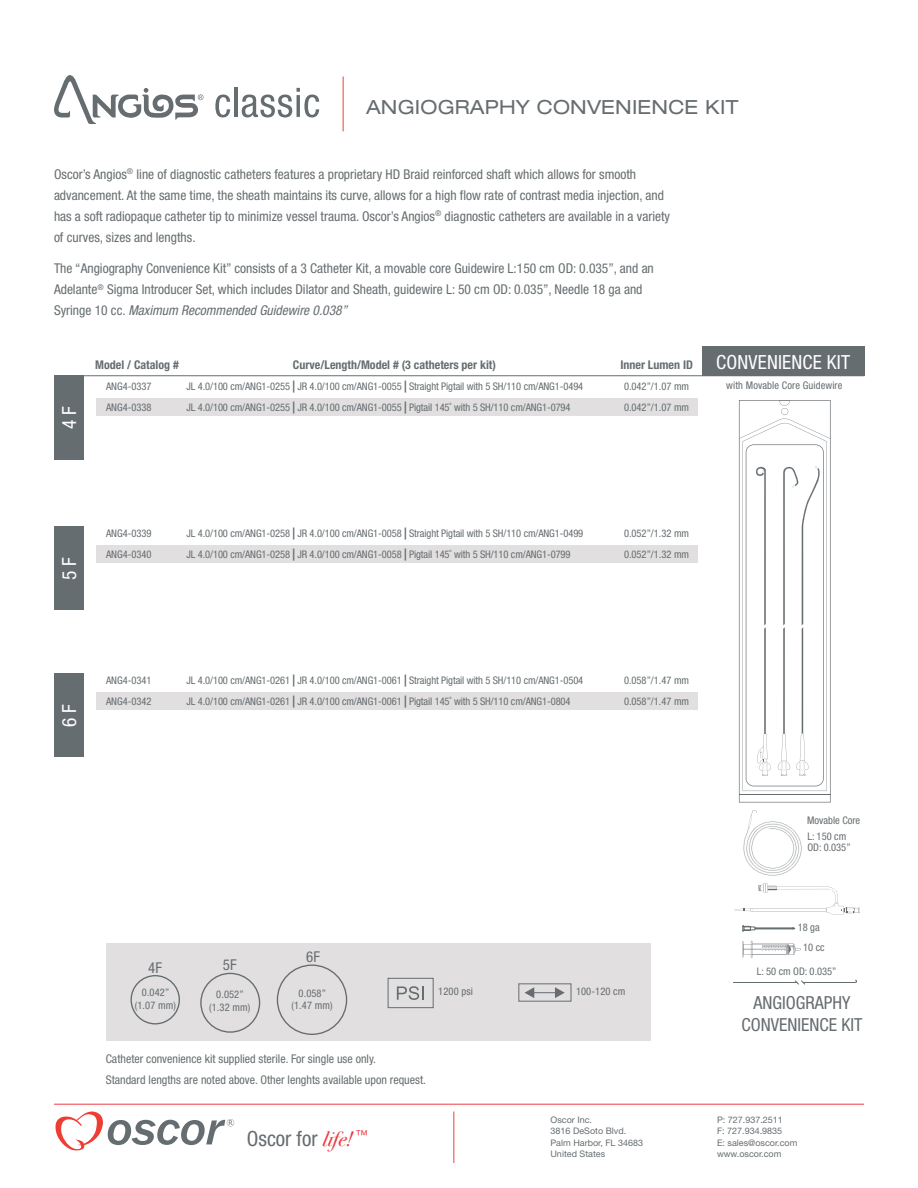
<style>
.page{position:relative;width:918px;height:1188px;background:#fff}
.page>*{position:absolute;margin:0;border:0;box-sizing:border-box;transform-origin:0 0}
.t1{font:condensed 21px "Helvetica Neue";color:#666d70}
.t2{font:expanded 19.5px "Helvetica Neue";letter-spacing:.01em;color:#666d70}
.t3{font:condensed 19.5px "Helvetica Neue";letter-spacing:.01em;color:#fff}
.t4{font:condensed 18px "Helvetica Neue";color:#666d70}
.t5{font:condensed 15px "Helvetica Neue";color:#666d70}
.t6{font:condensed 13.5px/21px "Helvetica Neue";color:#666d70}
.t7{font:condensed 12px "Helvetica Neue";color:#666d70}
.t8{font:700 condensed 12px "Helvetica Neue";color:#666d70}
.t9{font:condensed 10.5px "Helvetica Neue";letter-spacing:-.01em;color:#666d70}
.t10{font:condensed 10.5px "Helvetica Neue";letter-spacing:.01em;color:#666d70}
.t11{font:9px "Helvetica Neue";color:#666d70}
.s1{font-style:italic}
.s2{font-weight:700;font-stretch:normal;font-size:12px}
.s3{font-family:"Bodoni Svty Two ITCTT Book Ita";font-stretch:normal;color:#ee3a41}
</style>
<div class="page">
<div style="left:96px;top:398px;width:602px;height:18px;background:#e1dfe0"></div>
<div style="left:96px;top:545px;width:602px;height:18px;background:#e1dfe0"></div>
<div style="left:96px;top:692px;width:602px;height:18px;background:#e1dfe0"></div>
<svg style="left:55px;top:1111px;width:179px;height:40px"></svg>
<hr style="left:54px;top:1104px;width:810px;height:1px;background:#ee3a41">
<hr style="left:454px;top:1112px;width:1px;height:51px;background:#ee3e34">
<svg style="left:743px;top:810px;width:59px;height:66px"></svg>
<svg style="left:735px;top:883px;width:125px;height:31px"></svg>
<hr style="left:733px;top:982px;width:64px;height:1px;background:#666d70">
<hr style="left:803px;top:982px;width:52px;height:1px;background:#666d70">
<svg style="left:795px;top:980px;width:10px;height:5px"></svg>
<svg style="left:742px;top:925px;width:53px;height:7px"></svg>
<svg style="left:742px;top:941px;width:58px;height:17px"></svg>
<hr style="left:54px;top:375px;width:810px;height:1px;background:#666d70">
<div style="left:54px;top:376px;width:29px;height:84px;background:#666d70"></div>
<div style="left:54px;top:526px;width:29px;height:84px;background:#666d70"></div>
<div style="left:54px;top:674px;width:29px;height:84px;background:#666d70"></div>
<hr style="left:343px;top:76px;width:1px;height:55px;background:#ee3e34">
<svg style="left:215px;top:95px;width:15px;height:22px"></svg>
<hr style="left:234px;top:88px;width:3px;height:29px;background:#666d70">
<svg style="left:242px;top:88px;width:77px;height:29px"></svg>
<svg style="left:54px;top:75px;width:149px;height:49px"></svg>
<div style="left:107px;top:944px;width:544px;height:97px;background:#e1dfe0"></div>
<div style="left:130px;top:975px;width:50px;height:50px;border:1px solid #666d70;border-radius:50%"></div>
<div style="left:200px;top:973px;width:60px;height:60px;border:1px solid #666d70;border-radius:50%"></div>
<div style="left:277px;top:964px;width:70px;height:71px;border:1px solid #666d70;border-radius:50%"></div>
<div style="left:388px;top:978px;width:45px;height:30px;border:1px solid #666d70"></div>
<svg style="left:397px;top:986px;width:27px;height:14px"></svg>
<svg style="left:518px;top:983px;width:54px;height:19px"></svg>
<svg style="left:739px;top:400px;width:92px;height:402px"></svg>
<div style="left:702px;top:347px;width:162px;height:29px;background:#666d70"></div>
<p class="t2" style="left:366px;top:95px;width:374px">ANGIOGRAPHY CONVENIENCE KIT</p>
<p class="t6" style="left:54px;top:163px;width:618px">Oscor’s Angios<sup>®</sup> line of diagnostic catheters features a proprietary HD Braid reinforced shaft which allows for smooth advancement. At the same time, the sheath maintains its curve, allows for a high flow rate of contrast media injection, and has a soft radiopaque catheter tip to minimize vessel trauma. Oscor’s Angios<sup>®</sup> diagnostic catheters are available in a variety of curves, sizes and lengths.</p>
<p class="t6" style="left:54px;top:258px;width:601px">The “Angiography Convenience Kit” consists of a 3 Catheter Kit, a movable core Guidewire L:150 cm OD: 0.035”, and an<br>Adelante<sup>®</sup> Sigma Introducer Set, which includes Dilator and Sheath, guidewire L: 50 cm OD: 0.035”, Needle 18 ga and<br>Syringe 10 cc. <span class="s1">Maximum Recommended Guidewire 0.038”</span></p>
<p class="t3" style="left:58px;top:429px;width:25px;rotate:-90deg">4 F</p>
<p class="t8" style="left:95px;top:357px;width:85px">Model / Catalog #</p>
<p class="t8" style="left:293px;top:357px;width:205px">Curve/Length/Model # (3 catheters per kit)</p>
<p class="t8" style="left:620px;top:357px;width:74px">Inner Lumen ID</p>
<p class="t9" style="left:106px;top:381px;width:47px">ANG4-0337</p>
<p class="t9" style="left:106px;top:402px;width:47px">ANG4-0338</p>
<p class="t9" style="left:186px;top:380px;width:398px">JL 4.0/100 cm/ANG1-0255 <span class="s2">|</span> JR 4.0/100 cm/ANG1-0055 <span class="s2">|</span> Straight Pigtail with 5 SH/110 cm/ANG1-0494</p>
<p class="t9" style="left:187px;top:401px;width:386px">JL 4.0/100 cm/ANG1-0255 <span class="s2">|</span> JR 4.0/100 cm/ANG1-0055 <span class="s2">|</span> Pigtail 145˚ with 5 SH/110 cm/ANG1-0794</p>
<p class="t9" style="left:624px;top:381px;width:67px">0.042”/1.07 mm</p>
<p class="t9" style="left:624px;top:402px;width:67px">0.042”/1.07 mm</p>
<p class="t3" style="left:716px;top:351px;width:135px">CONVENIENCE KIT</p>
<p class="t10" style="left:726px;top:379px;width:118px">with Movable Core Guidewire</p>
<p class="t3" style="left:58px;top:580px;width:25px;rotate:-90deg">5 F</p>
<p class="t9" style="left:106px;top:528px;width:47px">ANG4-0339</p>
<p class="t9" style="left:106px;top:549px;width:47px">ANG4-0340</p>
<p class="t9" style="left:187px;top:527px;width:398px">JL 4.0/100 cm/ANG1-0258 <span class="s2">|</span> JR 4.0/100 cm/ANG1-0058 <span class="s2">|</span> Straight Pigtail with 5 SH/110 cm/ANG1-0499</p>
<p class="t9" style="left:187px;top:548px;width:386px">JL 4.0/100 cm/ANG1-0258 <span class="s2">|</span> JR 4.0/100 cm/ANG1-0058 <span class="s2">|</span> Pigtail 145˚ with 5 SH/110 cm/ANG1-0799</p>
<p class="t9" style="left:624px;top:528px;width:67px">0.052”/1.32 mm</p>
<p class="t9" style="left:624px;top:549px;width:67px">0.052”/1.32 mm</p>
<p class="t3" style="left:58px;top:727px;width:25px;rotate:-90deg">6 F</p>
<p class="t9" style="left:106px;top:675px;width:47px">ANG4-0341</p>
<p class="t9" style="left:106px;top:696px;width:47px">ANG4-0342</p>
<p class="t9" style="left:187px;top:674px;width:398px">JL 4.0/100 cm/ANG1-0261 <span class="s2">|</span> JR 4.0/100 cm/ANG1-0061 <span class="s2">|</span> Straight Pigtail with 5 SH/110 cm/ANG1-0504</p>
<p class="t9" style="left:187px;top:695px;width:386px">JL 4.0/100 cm/ANG1-0261 <span class="s2">|</span> JR 4.0/100 cm/ANG1-0061 <span class="s2">|</span> Pigtail 145˚ with 5 SH/110 cm/ANG1-0804</p>
<p class="t9" style="left:624px;top:675px;width:67px">0.058”/1.47 mm</p>
<p class="t9" style="left:624px;top:696px;width:67px">0.058”/1.47 mm</p>
<p class="t5" style="left:148px;top:959px;width:15px">4F</p>
<p class="t9" style="left:142px;top:987px;width:29px">0.042”</p>
<p class="t9" style="left:135px;top:999px;width:43px">(1.07 mm)</p>
<p class="t5" style="left:223px;top:956px;width:15px">5F</p>
<p class="t9" style="left:216px;top:988px;width:29px">0.052”</p>
<p class="t9" style="left:209px;top:1001px;width:43px">(1.32 mm)</p>
<p class="t5" style="left:306px;top:948px;width:15px">6F</p>
<p class="t9" style="left:299px;top:987px;width:29px">0.058”</p>
<p class="t9" style="left:292px;top:1000px;width:43px">(1.47 mm)</p>
<p class="t9" style="left:438px;top:985px;width:36px">1200 psi</p>
<p class="t9" style="left:576px;top:985px;width:51px">100-120 cm</p>
<p class="t7" style="left:106px;top:1052px;width:272px">Catheter convenience kit supplied sterile. For single use only.</p>
<p class="t7" style="left:106px;top:1073px;width:322px">Standard lengths are noted above. Other lenghts available upon request.</p>
<p class="t1" style="left:247px;top:1126px;width:123px">Oscor for <span class="s3">life!</span> <sup>™</sup></p>
<p class="t11" style="left:550px;top:1115px;width:43px">Oscor Inc.</p>
<p class="t11" style="left:550px;top:1126px;width:77px">3816 DeSoto Blvd.</p>
<p class="t11" style="left:550px;top:1137px;width:94px">Palm Harbor, FL 34683</p>
<p class="t11" style="left:550px;top:1148px;width:56px">United States</p>
<p class="t9" style="left:807px;top:814px;width:55px">Movable Core</p>
<p class="t9" style="left:807px;top:830px;width:41px">L: 150 cm</p>
<p class="t9" style="left:807px;top:841px;width:45px">OD: 0.035”</p>
<p class="t9" style="left:798px;top:921px;width:24px">18 ga</p>
<p class="t9" style="left:803px;top:942px;width:23px">10 cc</p>
<p class="t9" style="left:757px;top:965px;width:81px">L: 50 cm OD: 0.035”</p>
<p class="t4" style="left:754px;top:992px;width:99px">ANGIOGRAPHY</p>
<p class="t4" style="left:742px;top:1014px;width:123px">CONVENIENCE KIT</p>
<p class="t11" style="left:717px;top:1115px;width:67px">P: 727.937.2511</p>
<p class="t11" style="left:717px;top:1126px;width:67px">F: 727.934.9835</p>
<p class="t11" style="left:717px;top:1137px;width:82px">E: sales@oscor.com</p>
<p class="t11" style="left:717px;top:1148px;width:66px">www.oscor.com</p>
</div>
